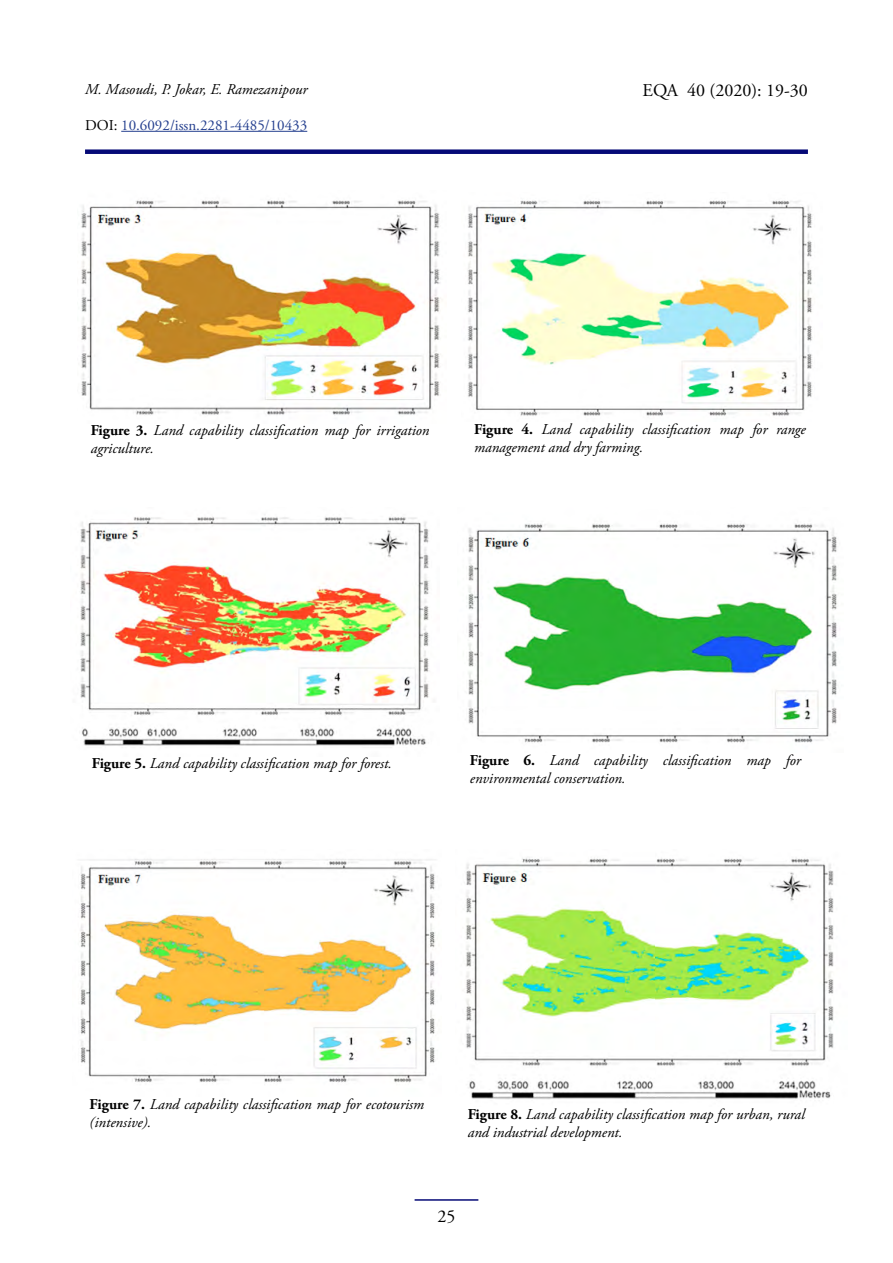
<style>
.page{position:relative;width:893px;height:1263px;background:#fff}
.page>*{position:absolute;margin:0;border:0;box-sizing:border-box;transform-origin:0 0}
.t1{font:18px "Adobe Garamond Pro";color:#000}
.t2{font:italic 15px/18px "Adobe Garamond Pro";color:#000}
.t3{font:15px "Adobe Garamond Pro";color:#25408f}
.s1{color:#000}
.s2{font-weight:700;font-style:normal}
</style>
<div class="page">
<div style="left:85px;top:149px;width:723px;height:5px;background:#060a77"></div>
<hr style="left:121px;top:131px;width:186px;height:1px;background:#25408f">
<hr style="left:415px;top:1199px;width:63px;height:2px;background:#060a77">
<img style="left:81px;top:200px;width:360px;height:215px">
<img style="left:467px;top:200px;width:345px;height:216px">
<img style="left:80px;top:514px;width:349px;height:234px">
<img style="left:468px;top:523px;width:369px;height:220px">
<img style="left:80px;top:859px;width:356px;height:224px">
<img style="left:466px;top:858px;width:368px;height:242px">
<p class="t2" style="left:85px;top:80px;width:224px">M. Masoudi, P. Jokar, E. Ramezanipour</p>
<p class="t3" style="left:85px;top:116px;width:224px"><span class="s1">DOI:</span> 10.6092/issn.2281-4485/10433</p>
<p class="t1" style="left:642px;top:79px;width:167px">EQA 40 (2020): 19-30</p>
<p class="t2" style="left:91px;top:422px;width:340px"><span class="s2">Figure 3.</span> Land capability classification map for irrigation agriculture.</p>
<p class="t2" style="left:474px;top:421px;width:333px"><span class="s2">Figure 4.</span> Land capability classification map for range management and dry farming.</p>
<p class="t2" style="left:92px;top:755px;width:302px"><span class="s2">Figure 5.</span> Land capability classification map for forest.</p>
<p class="t2" style="left:470px;top:751px;width:332px"><span class="s2">Figure 6.</span> Land capability classification map for environmental conservation.</p>
<p class="t2" style="left:90px;top:1096px;width:336px"><span class="s2">Figure 7.</span> Land capability classification map for ecotourism (intensive).</p>
<p class="t2" style="left:468px;top:1105px;width:339px"><span class="s2">Figure 8.</span> Land capability classification map for urban, rural and industrial development.</p>
<p class="t1" style="left:437px;top:1205px;width:19px">25</p>
</div>
